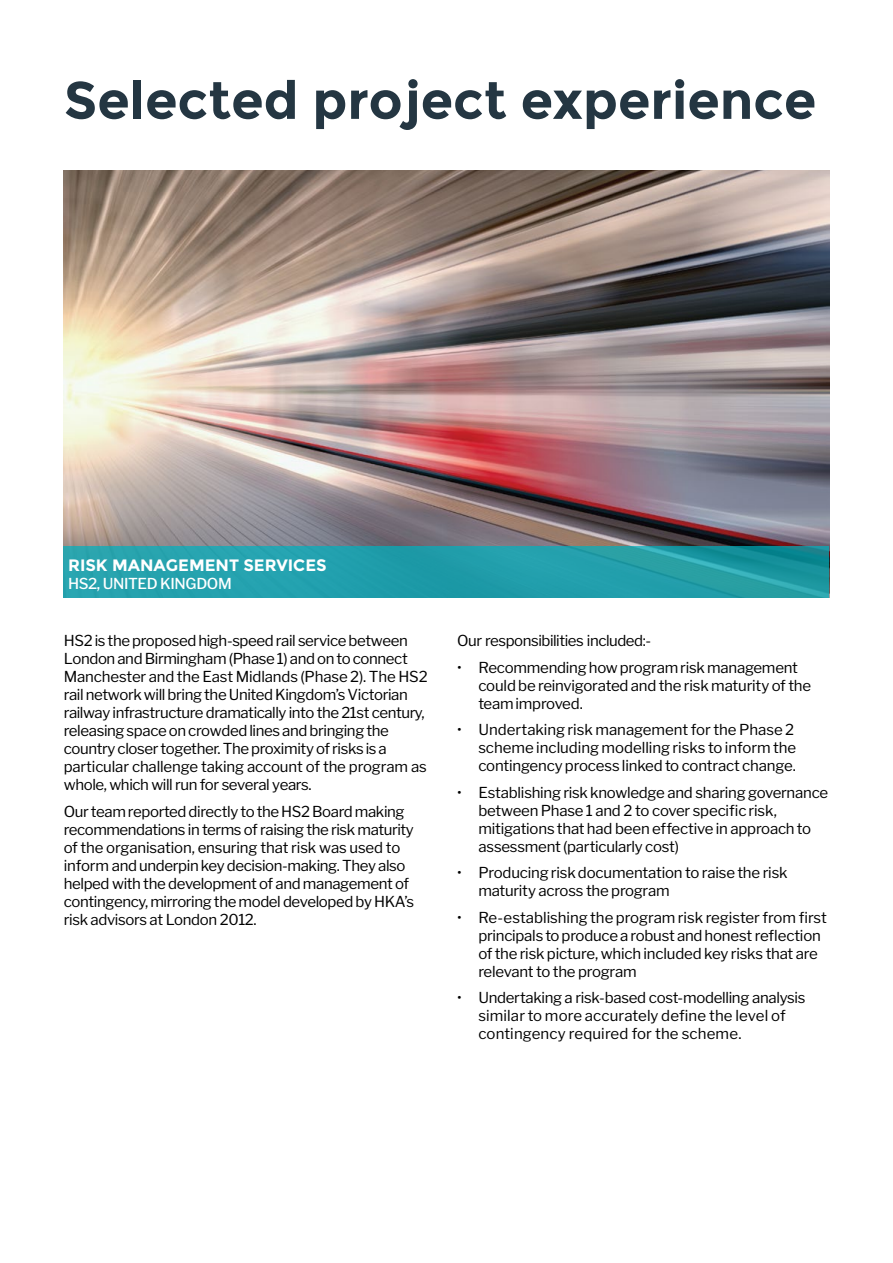
<style>
.page{position:relative;width:893px;height:1263px;background:#fff}
.page>*{position:absolute;margin:0;border:0;box-sizing:border-box;transform-origin:0 0}
.t1{font:700 52.5px "Montserrat";color:#243642}
.t2{font:700 16.5px "Montserrat";color:#fff}
.t3{font:15px/18px "Libre Franklin";letter-spacing:-.02em;color:#000}
.t4{font:15px/18px "Libre Franklin";color:#000}
.t5{font:500 15px "Libre Franklin";letter-spacing:-.025em;color:#fff}
</style>
<div class="page">
<img style="left:64px;top:170px;width:765px;height:376px">
<svg style="left:64px;top:546px;width:765px;height:51px;background:#229ea9"></svg>
<h1 class="t1" style="left:64px;top:69px;width:754px">Selected project experience</h1>
<p class="t2" style="left:68px;top:555px;width:260px">RISK MANAGEMENT SERVICES</p>
<p class="t5" style="left:68px;top:574px;width:165px">HS2, UNITED KINGDOM</p>
<p class="t3" style="left:64px;top:631px;width:365px">HS2 is the proposed high-speed rail service between London and Birmingham (Phase 1) and on to connect Manchester and the East Midlands (Phase 2). The HS2 rail network will bring the United Kingdom’s Victorian railway infrastructure dramatically into the 21st century, releasing space on crowded lines and bringing the country closer together. The proximity of risks is a particular challenge taking account of the program as whole, which will run for several years.</p>
<p class="t3" style="left:64px;top:802px;width:352px">Our team reported directly to the HS2 Board making recommendations in terms of raising the risk maturity of the organisation, ensuring that risk was used to inform and underpin key decision-making. They also helped with the development of and management of contingency, mirroring the model developed by HKA’s risk advisors at London 2012.</p>
<p class="t3" style="left:457px;top:631px;width:196px">Our responsibilities included:-</p>
<p class="t3" style="left:478px;top:658px;width:334px;text-indent:-21px">• Recommending how program risk management could be reinvigorated and the risk maturity of the team improved.</p>
<p class="t3" style="left:478px;top:720px;width:319px;text-indent:-21px">• Undertaking risk management for the Phase 2 scheme including modelling risks to inform the contingency process linked to contract change.</p>
<p class="t3" style="left:478px;top:783px;width:351px;text-indent:-21px">• Establishing risk knowledge and sharing governance between Phase 1 and 2 to cover specific risk, mitigations that had been effective in approach to assessment (particularly cost)</p>
<p class="t3" style="left:478px;top:863px;width:311px;text-indent:-21px">• Producing risk documentation to raise the risk maturity across the program</p>
<p class="t3" style="left:478px;top:908px;width:350px;text-indent:-21px">• Re-establishing the program risk register from first principals to produce a robust and honest reflection of the risk picture, which included key risks that are relevant to the program</p>
<p class="t4" style="left:478px;top:989px;width:329px;text-indent:-21px">• Undertaking a risk-based cost-modelling analysis similar to more accurately define the level of contingency required for the scheme.</p>
</div>
